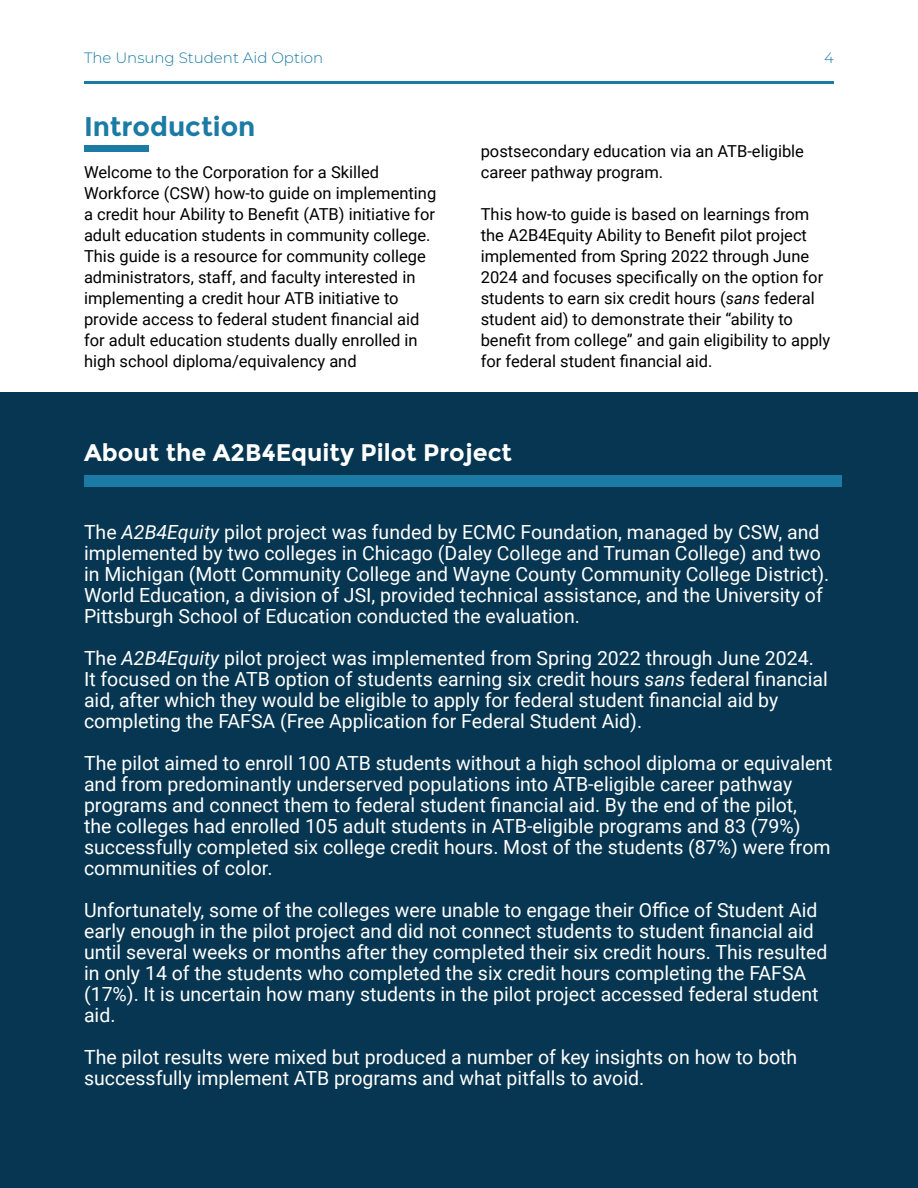
<style>
.page{position:relative;width:918px;height:1188px;background:#fff}
.page>*{position:absolute;margin:0;border:0;box-sizing:border-box;transform-origin:0 0}
.t1{font:700 27px "Montserrat";color:#1c7ba5}
.t2{font:700 24px "Montserrat";color:#fff}
.t3{font:19.5px/21px "Roboto";color:#fff}
.t4{font:16.5px/21px "Roboto";color:#000}
.t5{font:100 15px "Montserrat";color:#1c7ba5}
.s1{font-style:italic}
</style>
<div class="page">
<hr style="left:84px;top:81px;width:750px;height:3px;background:#1c7ba5">
<div style="left:0;top:392px;width:918px;height:796px;background:#063651"></div>
<div style="left:84px;top:475px;width:758px;height:11px;background:#1c7ba5"></div>
<div style="left:84px;top:146px;width:64px;height:6px;background:#1c7ba5"></div>
<p class="t5" style="left:84px;top:48px;width:241px">The Unsung Student Aid Option</p>
<p class="t5" style="left:824px;top:48px;width:11px">4</p>
<h1 class="t1" style="left:84px;top:110px;width:173px">Introduction</h1>
<p class="t4" style="left:84px;top:161px;width:354px">Welcome to the Corporation for a Skilled Workforce (CSW) how-to guide on implementing a credit hour Ability to Benefit (ATB) initiative for adult education students in community college.<br>This guide is a resource for community college administrators, staff, and faculty interested in implementing a credit hour ATB initiative to provide access to federal student financial aid for adult education students dually enrolled in high school diploma/equivalency and</p>
<p class="t4" style="left:481px;top:140px;width:325px">postsecondary education via an ATB-eligible career pathway program.</p>
<p class="t4" style="left:481px;top:203px;width:351px">This how-to guide is based on learnings from the A2B4Equity Ability to Benefit pilot project implemented from Spring 2022 through June 2024 and focuses specifically on the option for students to earn six credit hours (<span class="s1">sans</span> federal student aid) to demonstrate their “ability to benefit from college” and gain eligibility to apply for federal student financial aid.</p>
<p class="t2" style="left:84px;top:438px;width:430px">About the A2B4Equity Pilot Project</p>
<p class="t3" style="left:84px;top:521px;width:747px">The <span class="s1">A2B4Equity</span> pilot project was funded by ECMC Foundation, managed by CSW, and implemented by two colleges in Chicago (Daley College and Truman College) and two in Michigan (Mott Community College and Wayne County Community College District).<br>World Education, a division of JSI, provided technical assistance, and the University of Pittsburgh School of Education conducted the evaluation.</p>
<p class="t3" style="left:84px;top:647px;width:745px">The <span class="s1">A2B4Equity</span> pilot project was implemented from Spring 2022 through June 2024.<br>It focused on the ATB option of students earning six credit hours <span class="s1">sans</span> federal financial aid, after which they would be eligible to apply for federal student financial aid by completing the FAFSA (Free Application for Federal Student Aid).</p>
<p class="t3" style="left:84px;top:752px;width:750px">The pilot aimed to enroll 100 ATB students without a high school diploma or equivalent and from predominantly underserved populations into ATB-eligible career pathway programs and connect them to federal student financial aid. By the end of the pilot,<br>the colleges had enrolled 105 adult students in ATB-eligible programs and 83 (79%) successfully completed six college credit hours. Most of the students (87%) were from communities of color.</p>
<p class="t3" style="left:84px;top:899px;width:745px">Unfortunately, some of the colleges were unable to engage their Office of Student Aid early enough in the pilot project and did not connect students to student financial aid until several weeks or months after they completed their six credit hours. This resulted in only 14 of the students who completed the six credit hours completing the FAFSA (17%). It is uncertain how many students in the pilot project accessed federal student aid.</p>
<p class="t3" style="left:84px;top:1046px;width:715px">The pilot results were mixed but produced a number of key insights on how to both successfully implement ATB programs and what pitfalls to avoid.</p>
</div>
